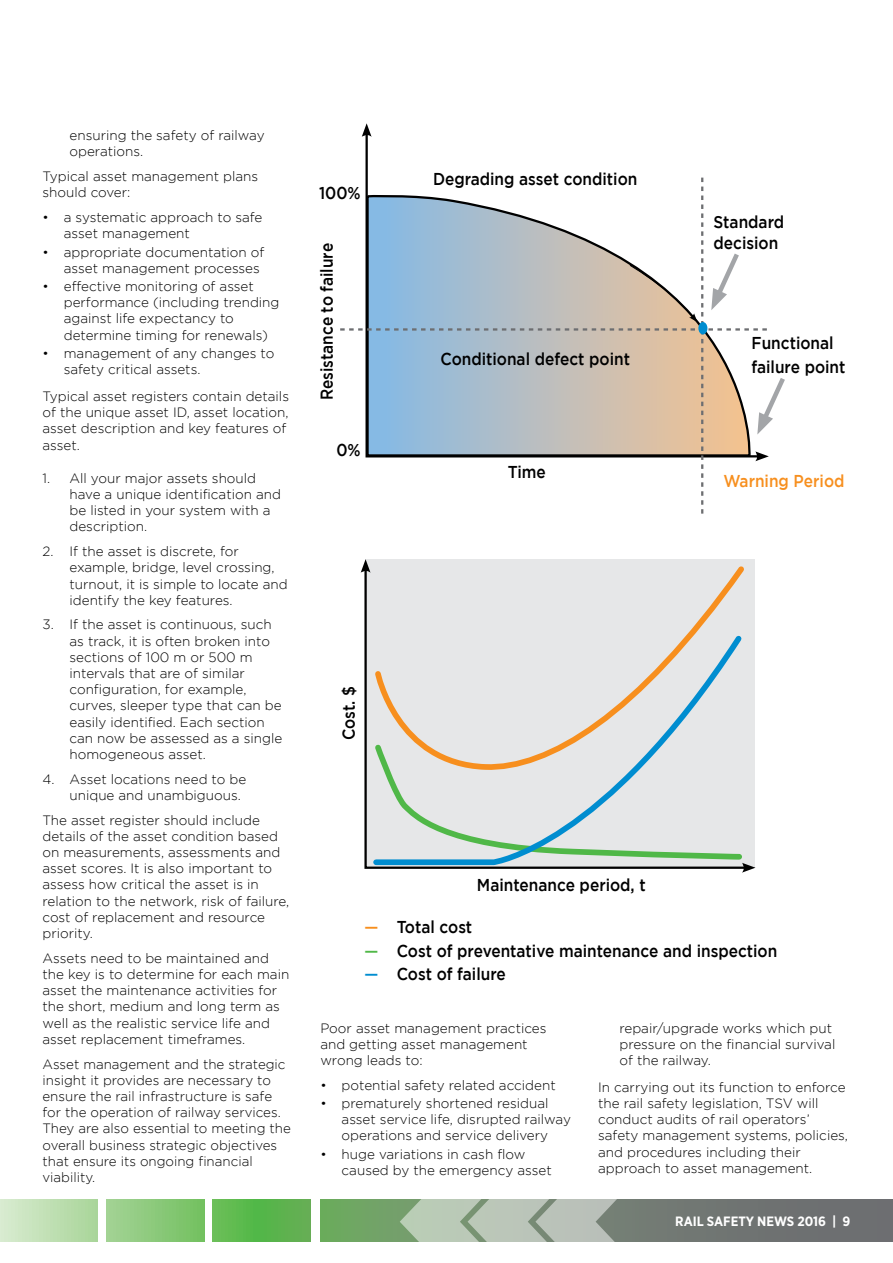
<style>
.page{position:relative;width:893px;height:1263px;background:#fff}
.page>*{position:absolute;margin:0;border:0;box-sizing:border-box;transform-origin:0 0}
.t1{font:500 17.1px/20.5px "Gotham";color:#000;scale:.9 1}
.t2{font:500 17.1px "Gotham";color:#f78f1e;scale:.9 1}
.t3{font:300 13.5px/16.2px "Gotham";color:#000}
.t4{font:700 13.5px "Gotham Narrow";color:#fff}
.s1{color:#f78f1e}
.s2{color:#50b848}
.s3{color:#008dd0}
</style>
<div class="page">
<svg style="left:320px;top:1199px;width:573px;height:43px;background:#6e7f6e"></svg>
<svg style="left:400px;top:1199px;width:251px;height:43px;background:#a6b3a4"></svg>
<div style="left:213px;top:1199px;width:97px;height:43px;background:linear-gradient(to right,#5fbf50,#5cad4e)"></div>
<div style="left:106px;top:1199px;width:98px;height:43px;background:linear-gradient(to right,#a4d396,#73c160)"></div>
<div style="left:0;top:1199px;width:98px;height:43px;background:linear-gradient(to right,#d9ecd1,#a9d599)"></div>
<hr style="left:0;top:1199px;width:1px;height:43px;background:#d9ecd2">
<svg style="left:362px;top:123px;width:10px;height:14px"></svg>
<svg style="left:340px;top:178px;width:445px;height:336px"></svg>
<div style="left:698px;top:322px;width:9px;height:12px;background:#008dd0;border-radius:50%"></div>
<svg style="left:361px;top:559px;width:10px;height:14px"></svg>
<div style="left:372px;top:561px;width:377px;height:181px;background:#e6e7e8"></div>
<svg style="left:372px;top:742px;width:383px;height:131px"></svg>
<svg style="left:370px;top:631px;width:376px;height:237px;background:#dadfdb"></svg>
<p class="t3" style="left:70px;top:127px;width:197px">ensuring the safety of railway operations.</p>
<p class="t3" style="left:43px;top:168px;width:217px">Typical asset management plans should cover:</p>
<p class="t3" style="left:64px;top:209px;width:200px;text-indent:-21px">• a systematic approach to safe asset management</p>
<p class="t3" style="left:64px;top:243px;width:202px;text-indent:-21px">• appropriate documentation of asset management processes</p>
<p class="t3" style="left:64px;top:278px;width:217px;text-indent:-21px">• effective monitoring of asset performance (including trending against life expectancy to determine timing for renewals)</p>
<p class="t3" style="left:64px;top:345px;width:212px;text-indent:-21px">• management of any changes to safety critical assets.</p>
<p class="t3" style="left:43px;top:388px;width:248px">Typical asset registers contain details of the unique asset ID, asset location, asset description and key features of asset.</p>
<p class="t3" style="left:70px;top:470px;width:213px;text-indent:-27px">1. All your major assets should have a unique identification and be listed in your system with a description.</p>
<p class="t3" style="left:70px;top:543px;width:220px;text-indent:-27px">2. If the asset is discrete, for example, bridge, level crossing, turnout, it is simple to locate and identify the key features.</p>
<p class="t3" style="left:70px;top:616px;width:214px;text-indent:-27px">3. If the asset is continuous, such as track, it is often broken into sections of 100 m or 500 m intervals that are of similar configuration, for example, curves, sleeper type that can be easily identified. Each section can now be assessed as a single homogeneous asset.</p>
<p class="t3" style="left:70px;top:771px;width:178px;text-indent:-27px">4. Asset locations need to be unique and unambiguous.</p>
<p class="t3" style="left:43px;top:812px;width:248px">The asset register should include details of the asset condition based on measurements, assessments and asset scores. It is also important to assess how critical the asset is in relation to the network, risk of failure, cost of replacement and resource priority.</p>
<p class="t3" style="left:43px;top:950px;width:248px">Assets need to be maintained and the key is to determine for each main asset the maintenance activities for the short, medium and long term as well as the realistic service life and asset replacement timeframes.</p>
<p class="t3" style="left:43px;top:1055px;width:250px">Asset management and the strategic insight it provides are necessary to ensure the rail infrastructure is safe for the operation of railway services.<br>They are also essential to meeting the overall business strategic objectives that ensure its ongoing financial viability.</p>
<p class="t1" style="left:319px;top:182px;width:48px">100%</p>
<p class="t1" style="left:316px;top:400px;width:176px;rotate:-90deg">Resistance to failure</p>
<p class="t1" style="left:336px;top:439px;width:28px">0%</p>
<p class="t1" style="left:433px;top:168px;width:229px">Degrading asset condition</p>
<p class="t1" style="left:440px;top:349px;width:212px">Conditional defect point</p>
<p class="t1" style="left:508px;top:461px;width:44px">Time</p>
<p class="t1" style="left:713px;top:212px;width:80px">Standard decision</p>
<p class="t1" style="left:751px;top:331px;width:106px;line-height:23.9px">Functional failure point</p>
<p class="t2" style="left:723px;top:472px;width:136px">Warning Period</p>
<p class="t1" style="left:338px;top:740px;width:62px;rotate:-90deg">Cost. $</p>
<p class="t1" style="left:477px;top:875px;width:189px">Maintenance period, t</p>
<p class="t1" style="left:364px;top:916px;width:121px"><span class="s1">—</span> Total cost</p>
<p class="t1" style="left:364px;top:940px;width:460px"><span class="s2">—</span> Cost of preventative maintenance and inspection</p>
<p class="t1" style="left:364px;top:964px;width:159px"><span class="s3">—</span> Cost of failure</p>
<p class="t3" style="left:320px;top:1019px;width:228px">Poor asset management practices and getting asset management wrong leads to:</p>
<p class="t3" style="left:320px;top:1077px;width:237px">• potential safety related accident</p>
<p class="t3" style="left:342px;top:1095px;width:231px;text-indent:-21px">• prematurely shortened residual asset service life, disrupted railway operations and service delivery</p>
<p class="t3" style="left:342px;top:1146px;width:212px;text-indent:-21px">• huge variations in cash flow caused by the emergency asset</p>
<p class="t3" style="left:619px;top:1019px;width:217px">repair/upgrade works which put pressure on the financial survival of the railway.</p>
<p class="t3" style="left:598px;top:1079px;width:251px">In carrying out its function to enforce the rail safety legislation, TSV will conduct audits of rail operators’ safety management systems, policies, and procedures including their approach to asset management.</p>
<p class="t4" style="left:675px;top:1212px;width:177px">RAIL SAFETY NEWS 2016 | 9</p>
</div>
